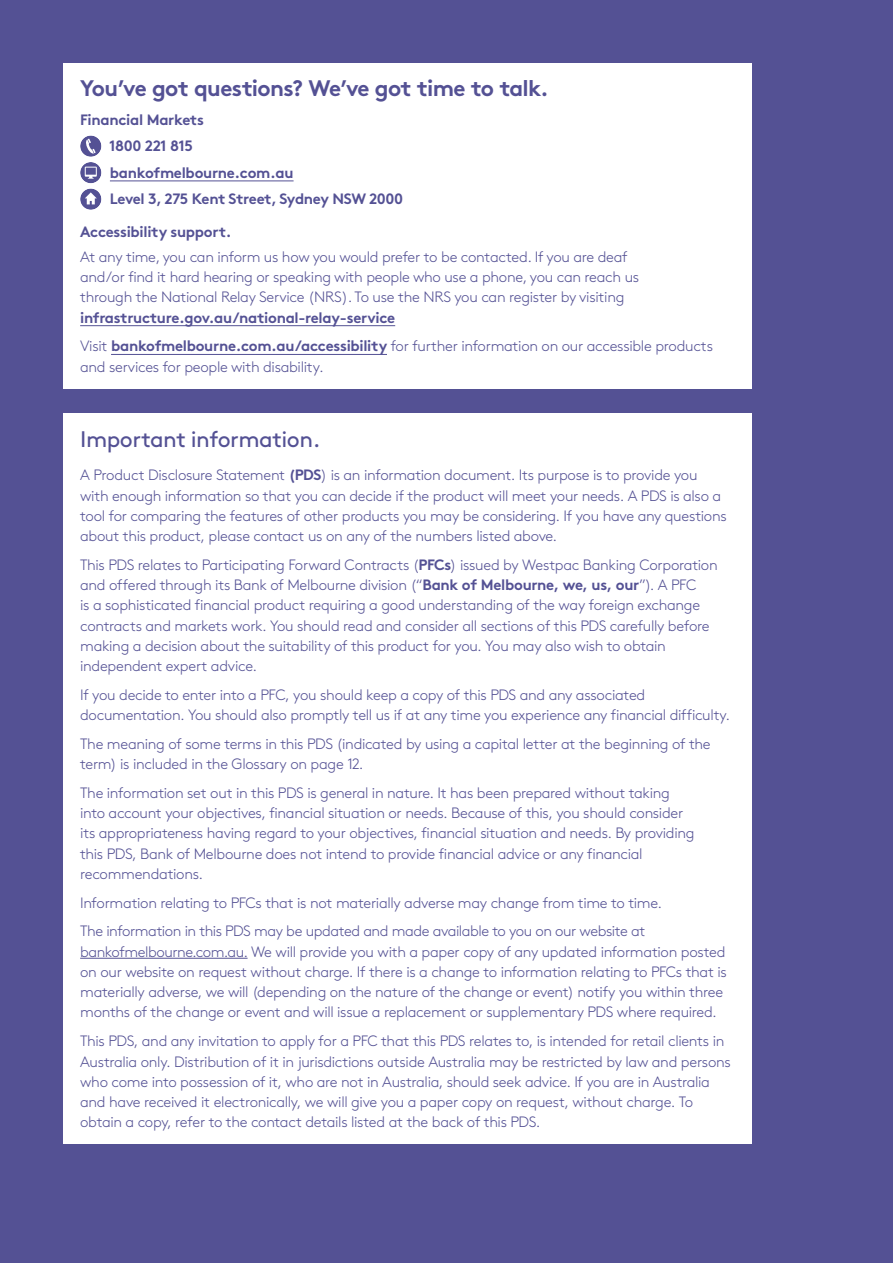
<style>
.page{position:relative;width:893px;height:1263px;background:#545194}
.page>*{position:absolute;margin:0;border:0;box-sizing:border-box;transform-origin:0 0}
.You_ve_got_questions{font:700 22.5px "Brown";letter-spacing:-.03em;color:#545194}
.TH2_Non_TOC{font:22.5px "Brown";letter-spacing:-.02em;color:#545194}
.Bodycopy_10_13_5{font:300 15px/20.2px "Brown";letter-spacing:-.02em;color:#545194}
.Body{font:300 15px/20.2px "Brown";letter-spacing:-.02em;color:#545194}
.CTA_with_icon{font:700 15px "Brown";letter-spacing:-.02em;color:#545194}
.Acc_Support{font:700 15px "Brown";letter-spacing:-.02em;color:#545194}
.Body-2{font:700 15px "Brown";letter-spacing:-.02em;color:#545194}
.s1{font-weight:700}
</style>
<div class="page">
<div style="left:63px;top:413px;width:688px;height:731px;background:#fff"></div>
<hr style="left:80px;top:958px;width:168px;height:1px;background:#545194">
<div style="left:63px;top:63px;width:688px;height:326px;background:#fff"></div>
<hr style="left:110px;top:181px;width:184px;height:1px;background:#545194">
<hr style="left:80px;top:325px;width:315px;height:1px;background:#545194">
<hr style="left:111px;top:354px;width:276px;height:1px;background:#545194">
<div style="left:80px;top:136px;width:21px;height:21px;background:#545194;border-radius:50%"></div>
<svg style="left:86px;top:139px;width:10px;height:15px"></svg>
<svg style="left:80px;top:162px;width:21px;height:21px"></svg>
<svg style="left:85px;top:167px;width:12px;height:12px"></svg>
<div style="left:80px;top:189px;width:21px;height:21px;background:#545194;border-radius:50%"></div>
<svg style="left:85px;top:192px;width:12px;height:12px"></svg>
<h2 class="You_ve_got_questions" style="left:80px;top:70px;width:470px">You’ve got questions? We’ve got time to talk.</h2>
<p class="Body-2" style="left:80px;top:107px;width:125px">Financial Markets</p>
<p class="CTA_with_icon" style="left:109px;top:134px;width:85px">1800 221 815</p>
<p class="CTA_with_icon" style="left:110px;top:160px;width:185px">bankofmelbourne.com.au</p>
<p class="CTA_with_icon" style="left:110px;top:187px;width:295px">Level 3, 275 Kent Street, Sydney NSW 2000</p>
<h3 class="Acc_Support" style="left:80px;top:220px;width:153px">Accessibility support.</h3>
<p class="Body" style="left:80px;top:246px;width:561px">At any time, you can inform us how you would prefer to be contacted. If you are deaf and/or find it hard hearing or speaking with people who use a phone, you can reach us through the National Relay Service (NRS). To use the NRS you can register by visiting <span class="s1">infrastructure.gov.au/national-relay-service</span></p>
<p class="Body" style="left:80px;top:335px;width:634px">Visit <span class="s1">bankofmelbourne.com.au/accessibility</span> for further information on our accessible products and services for people with disability.</p>
<h3 class="TH2_Non_TOC" style="left:80px;top:422px;width:242px">Important information.</h3>
<p class="Bodycopy_10_13_5" style="left:80px;top:464px;width:648px">A Product Disclosure Statement <span class="s1">(PDS</span>) is an information document. Its purpose is to provide you with enough information so that you can decide if the product will meet your needs. A PDS is also a tool for comparing the features of other products you may be considering. If you have any questions about this product, please contact us on any of the numbers listed above.</p>
<p class="Bodycopy_10_13_5" style="left:80px;top:553px;width:639px">This PDS relates to Participating Forward Contracts (<span class="s1">PFCs</span>) issued by Westpac Banking Corporation and offered through its Bank of Melbourne division (“<span class="s1">Bank of Melbourne, we, us, our</span>”). A PFC<br>is a sophisticated financial product requiring a good understanding of the way foreign exchange contracts and markets work. You should read and consider all sections of this PDS carefully before making a decision about the suitability of this product for you. You may also wish to obtain independent expert advice.</p>
<p class="Bodycopy_10_13_5" style="left:80px;top:683px;width:651px">If you decide to enter into a PFC, you should keep a copy of this PDS and any associated documentation. You should also promptly tell us if at any time you experience any financial difficulty.</p>
<p class="Bodycopy_10_13_5" style="left:80px;top:732px;width:632px">The meaning of some terms in this PDS (indicated by using a capital letter at the beginning of the term) is included in the Glossary on page 12.</p>
<p class="Bodycopy_10_13_5" style="left:80px;top:781px;width:616px">The information set out in this PDS is general in nature. It has been prepared without taking into account your objectives, financial situation or needs. Because of this, you should consider its appropriateness having regard to your objectives, financial situation and needs. By providing this PDS, Bank of Melbourne does not intend to provide financial advice or any financial recommendations.</p>
<p class="Bodycopy_10_13_5" style="left:80px;top:891px;width:583px">Information relating to PFCs that is not materially adverse may change from time to time.</p>
<p class="Bodycopy_10_13_5" style="left:80px;top:920px;width:648px">The information in this PDS may be updated and made available to you on our website at bankofmelbourne.com.au. We will provide you with a paper copy of any updated information posted on our website on request without charge. If there is a change to information relating to PFCs that is materially adverse, we will (depending on the nature of the change or event) notify you within three months of the change or event and will issue a replacement or supplementary PDS where required.</p>
<p class="Bodycopy_10_13_5" style="left:80px;top:1030px;width:652px">This PDS, and any invitation to apply for a PFC that this PDS relates to, is intended for retail clients in Australia only. Distribution of it in jurisdictions outside Australia may be restricted by law and persons who come into possession of it, who are not in Australia, should seek advice. If you are in Australia and have received it electronically, we will give you a paper copy on request, without charge. To obtain a copy, refer to the contact details listed at the back of this PDS.</p>
</div>
